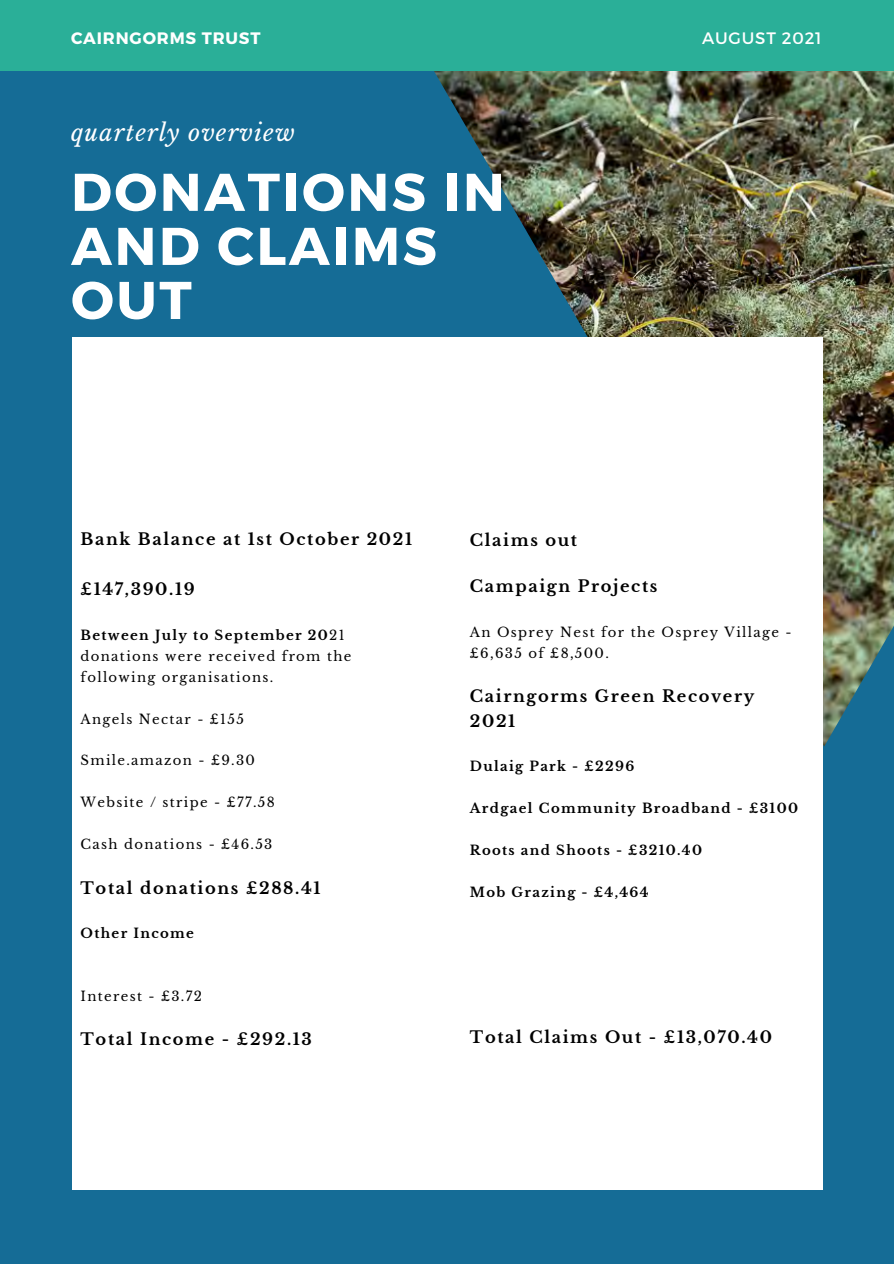
<style>
.page{position:relative;width:894px;height:1264px;background:#fff}
.page>*{position:absolute;margin:0;border:0;box-sizing:border-box;transform-origin:0 0}
.t1{font:700 52.95px/54px "Montserrat";letter-spacing:.05em;color:#fff}
.t2{font:italic 23.25px "Libre Baskerville";letter-spacing:.05em;color:#fff}
.t3{font:700 16.5px "Montserrat";letter-spacing:.05em;color:#fff}
.t4{font:16.5px "Montserrat";letter-spacing:.05em;color:#fff}
.t5{font:700 16.2px/25.3px "Libre Baskerville";letter-spacing:.1em;color:#000}
.t6{font:13.2px/21px "Libre Baskerville";letter-spacing:.1em;color:#000}
.t7{font:700 13.2px "Libre Baskerville";letter-spacing:.1em;color:#000}
.s1{font-weight:700}
</style>
<div class="page">
<div style="left:0;top:0;width:893px;height:1263px;background:#156c96"></div>
<img style="left:432px;top:70px;width:461px;height:676px">
<div style="left:0;top:0;width:893px;height:70px;background:#2aaf98"></div>
<div style="left:72px;top:337px;width:750px;height:852px;background:#fff"></div>
<p class="t3" style="left:71px;top:28px;width:191px">CAIRNGORMS TRUST</p>
<p class="t4" style="left:701px;top:27px;width:121px">AUGUST 2021</p>
<p class="t2" style="left:71px;top:118px;width:225px">quarterly overview</p>
<p class="t1" style="left:71px;top:162px;width:435px">DONATIONS IN<br>AND CLAIMS<br>OUT</p>
<p class="t5" style="left:81px;top:526px;width:333px">Bank Balance at 1st October 2021</p>
<p class="t5" style="left:81px;top:577px;width:116px">£147,390.19</p>
<p class="t6" style="left:81px;top:624px;width:272px"><span class="s1">Between July to September 20</span>21 donations were received from the following organisations.</p>
<p class="t6" style="left:81px;top:708px;width:165px">Angels Nectar - £155</p>
<p class="t6" style="left:81px;top:750px;width:176px">Smile.amazon - £9.30</p>
<p class="t6" style="left:81px;top:792px;width:196px">Website / stripe - £77.58</p>
<p class="t6" style="left:81px;top:834px;width:193px">Cash donations - £46.53</p>
<p class="t5" style="left:81px;top:875px;width:241px">Total donations £288.41</p>
<p class="t7" style="left:81px;top:925px;width:115px">Other Income</p>
<p class="t6" style="left:81px;top:985px;width:123px">Interest - £3.72</p>
<p class="t5" style="left:81px;top:1026px;width:233px">Total Income - £292.13</p>
<p class="t5" style="left:470px;top:527px;width:109px">Claims out</p>
<p class="t5" style="left:470px;top:574px;width:189px">Campaign Projects</p>
<p class="t6" style="left:470px;top:621px;width:323px">An Osprey Nest for the Osprey Village - £6,635 of £8,500.</p>
<p class="t5" style="left:470px;top:683px;width:286px">Cairngorms Green Recovery<br>2021</p>
<p class="t7" style="left:470px;top:758px;width:166px">Dulaig Park - £2296</p>
<p class="t7" style="left:470px;top:800px;width:329px">Ardgael Community Broadband - £3100</p>
<p class="t7" style="left:470px;top:842px;width:233px">Roots and Shoots - £3210.40</p>
<p class="t7" style="left:470px;top:884px;width:180px">Mob Grazing - £4,464</p>
<p class="t5" style="left:470px;top:1024px;width:303px">Total Claims Out - £13,070.40</p>
</div>
